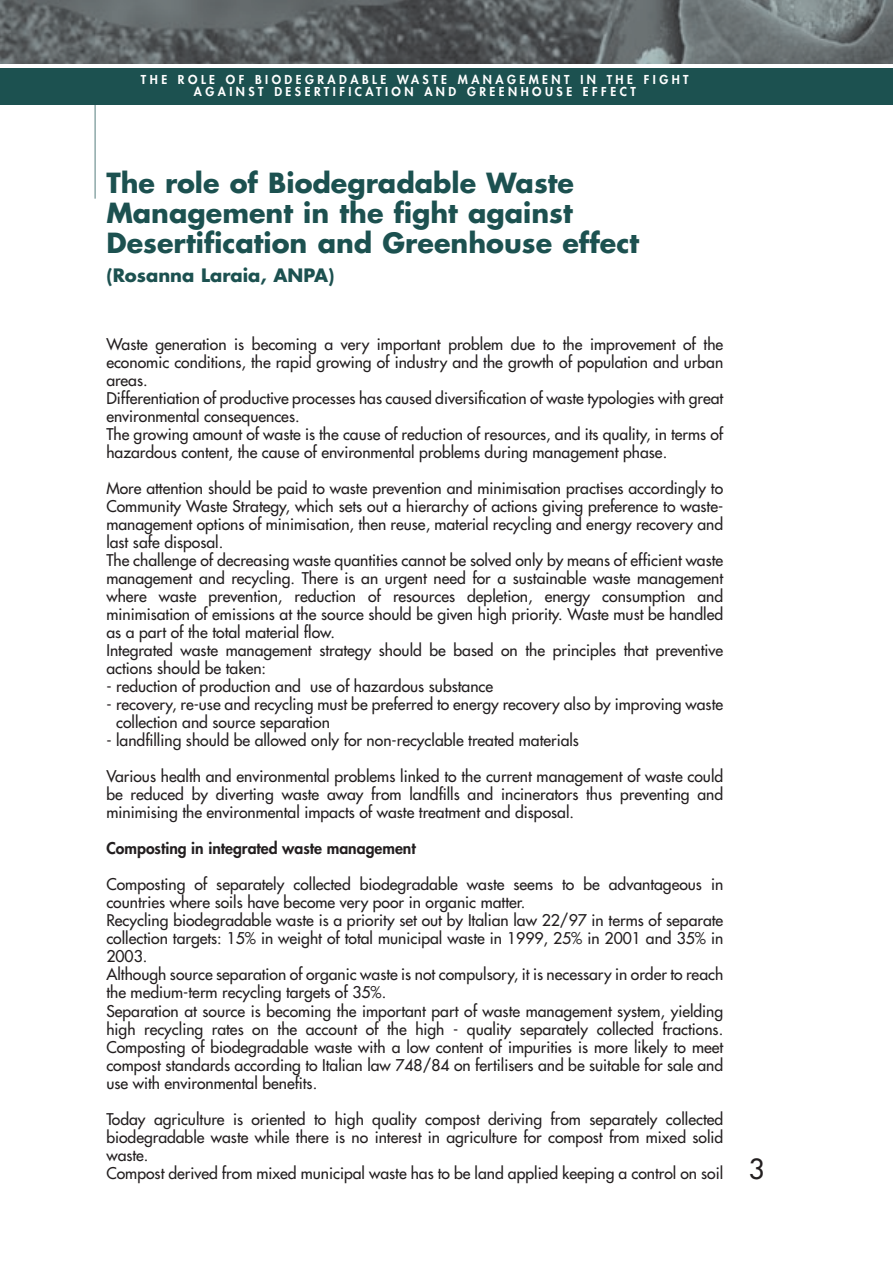
<style>
.page{position:relative;width:893px;height:1262px;background:#fff}
.page>*{position:absolute;margin:0;border:0;box-sizing:border-box;transform-origin:0 0}
.t1{font:700 27px/30px "Futura";color:#1c5150}
.t2{font:700 18px "Futura";color:#1c5150}
.t3{font:15.75px/18px "Futura";color:#231f20}
.t4{font:800 15.75px "Futura";color:#231f20}
.t5{font:800 12px/12px "Futura";letter-spacing:.29em;color:#fff;text-align:center}
.s1{font-size:27px}
</style>
<div class="page">
<img style="left:0;top:0;width:892px;height:64px">
<hr style="left:95px;top:74px;width:1px;height:125px;background:#557d7d">
<div style="left:0;top:68px;width:892px;height:36px;background:#1c5150"></div>
<p class="t5" style="left:141px;top:74px;width:549px">THE ROLE OF BIODEGRADABLE WASTE MANAGEMENT IN THE FIGHT<br>AGAINST DESERTIFICATION AND GREENHOUSE EFFECT</p>
<h1 class="t1" style="left:106px;top:170px;width:534px">The role of Biodegradable Waste<br>Management in the fight against<br>Desertification and Greenhouse effect</h1>
<p class="t2" style="left:106px;top:267px;width:229px">(Rosanna Laraia, ANPA)</p>
<p class="t3" style="left:106px;top:336px;width:618px">Waste generation is becoming a very important problem due to the improvement of the economic conditions, the rapid growing of industry and the growth of population and urban areas.<br>Differentiation of productive processes has caused diversification of waste typologies with great environmental consequences.<br>The growing amount of waste is the cause of reduction of resources, and its quality, in terms of hazardous content, the cause of environmental problems during management phase.</p>
<p class="t3" style="left:106px;top:480px;width:618px">More attention should be paid to waste prevention and minimisation practises accordingly to Community Waste Strategy, which sets out a hierarchy of actions giving preference to waste&shy;management options of minimisation, then reuse, material recycling and energy recovery and last safe disposal.<br>The challenge of decreasing waste quantities cannot be solved only by means of efficient waste management and recycling. There is an urgent need for a sustainable waste management where waste prevention, reduction of resources depletion, energy consumption and minimisation of emissions at the source should be given high priority. Waste must be handled as a part of the total material flow.<br>Integrated waste management strategy should be based on the principles that preventive actions should be taken:</p>
<p class="t3" style="left:106px;top:678px;width:388px">- reduction of production and use of hazardous substance</p>
<p class="t3" style="left:116px;top:696px;width:608px;text-indent:-10px">- recovery, re-use and recycling must be preferred to energy recovery also by improving waste collection and source separation</p>
<p class="t3" style="left:106px;top:732px;width:474px">- landfilling should be allowed only for non-recyclable treated materials</p>
<p class="t3" style="left:106px;top:768px;width:618px;text-align:justify">Various health and environmental problems linked to the current management of waste could be reduced by diverting waste away from landfills and incinerators thus preventing and minimising the environmental impacts of waste treatment and disposal.</p>
<p class="t4" style="left:106px;top:841px;width:311px">Composting in integrated waste management</p>
<p class="t3" style="left:106px;top:876px;width:618px">Composting of separately collected biodegradable waste seems to be advantageous in countries where soils have become very poor in organic matter.<br>Recycling biodegradable waste is a priority set out by Italian law 22/97 in terms of separate collection targets: 15% in weight of total municipal waste in 1999, 25% in 2001 and 35% in 2003.<br>Although source separation of organic waste is not compulsory, it is necessary in order to reach the medium-term recycling targets of 35%.<br>Separation at source is becoming the important part of waste management system, yielding high recycling rates on the account of the high - quality separately collected fractions.<br>Composting of biodegradable waste with a low content of impurities is more likely to meet compost standards according to Italian law 748/84 on fertilisers and be suitable for sale and use with environmental benefits.</p>
<p class="t3" style="left:106px;top:1110px;width:659px">Today agriculture is oriented to high quality compost deriving from separately collected biodegradable waste while there is no interest in agriculture for compost from mixed solid waste.<br>Compost derived from mixed municipal waste has to be land applied keeping a control on soil <span class="s1">3</span></p>
</div>
